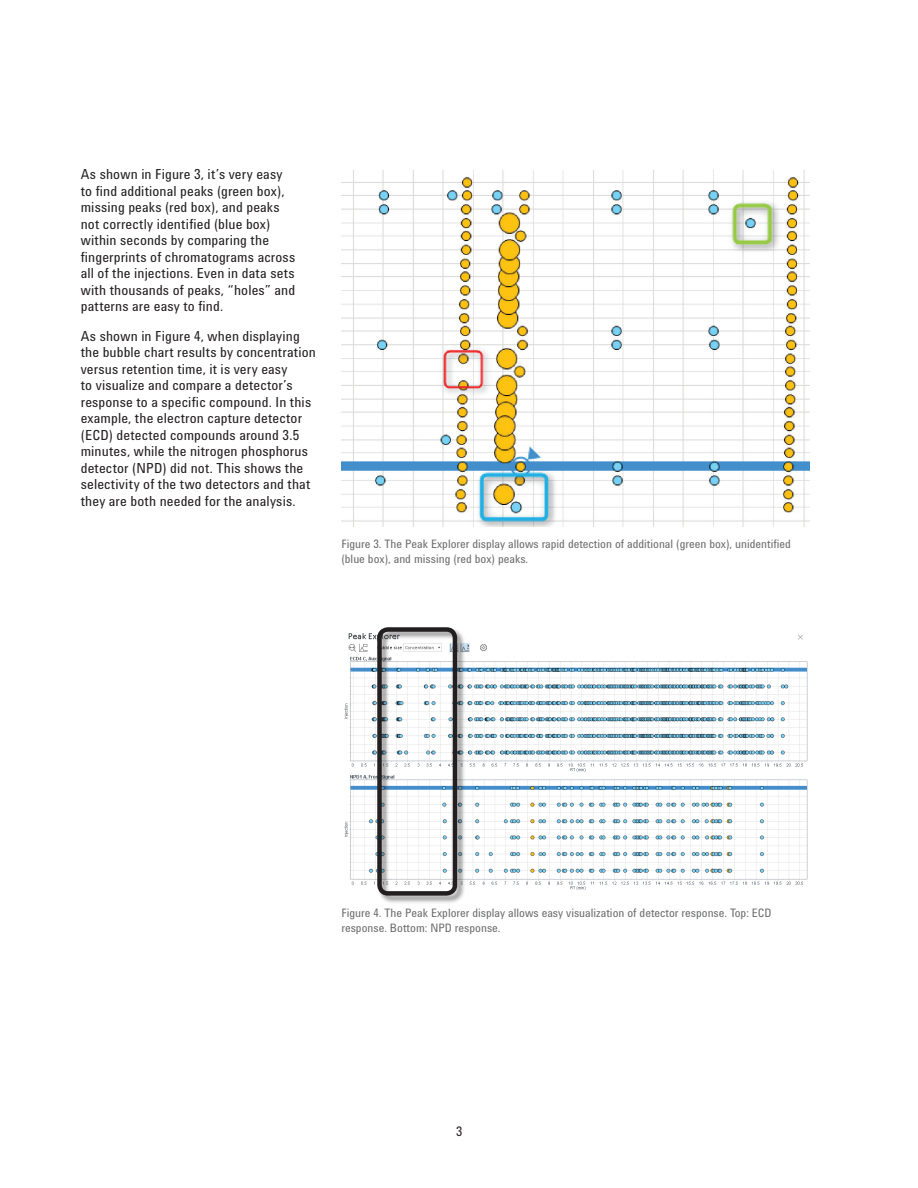
<style>
.page{position:relative;width:918px;height:1188px;background:#fff}
.page>*{position:absolute;margin:0;border:0;box-sizing:border-box;transform-origin:0 0}
.t1{font:14.25px/16.5px "Agilent Condensed CFF";letter-spacing:.01em;color:#231f20}
.t2{font:13.5px "Agilent Condensed CFF";color:#231f20}
.t3{font:12px/15px "Agilent Condensed CFF";color:#6c6d70}
</style>
<div class="page">
<img style="left:341px;top:170px;width:468px;height:356px">
<img style="left:344px;top:633px;width:464px;height:257px">
<div style="left:377px;top:627px;width:89px;height:277px;background:#231f20;opacity:.5"></div>
<div style="left:377px;top:627px;width:80px;height:269px;border:4px solid #231f20;border-radius:9px"></div>
<p class="t1" style="left:81px;top:166px;width:216px">As shown in Figure 3, it’s very easy to find additional peaks (green box), missing peaks (red box), and peaks not correctly identified (blue box) within seconds by comparing the fingerprints of chromatograms across all of the injections. Even in data sets with thousands of peaks, “holes” and patterns are easy to find.</p>
<p class="t1" style="left:81px;top:327px;width:237px">As shown in Figure 4, when displaying the bubble chart results by concentration versus retention time, it is very easy<br>to visualize and compare a detector’s response to a specific compound. In this example, the electron capture detector (ECD) detected compounds around 3.5 minutes, while the nitrogen phosphorus detector (NPD) did not. This shows the selectivity of the two detectors and that they are both needed for the analysis.</p>
<p class="t3" style="left:341px;top:536px;width:451px">Figure 3. The Peak Explorer display allows rapid detection of additional (green box), unidentified (blue box), and missing (red box) peaks.</p>
<p class="t3" style="left:341px;top:905px;width:432px">Figure 4. The Peak Explorer display allows easy visualization of detector response. Top: ECD response. Bottom: NPD response.</p>
<p class="t2" style="left:456px;top:1122px;width:8px">3</p>
</div>
